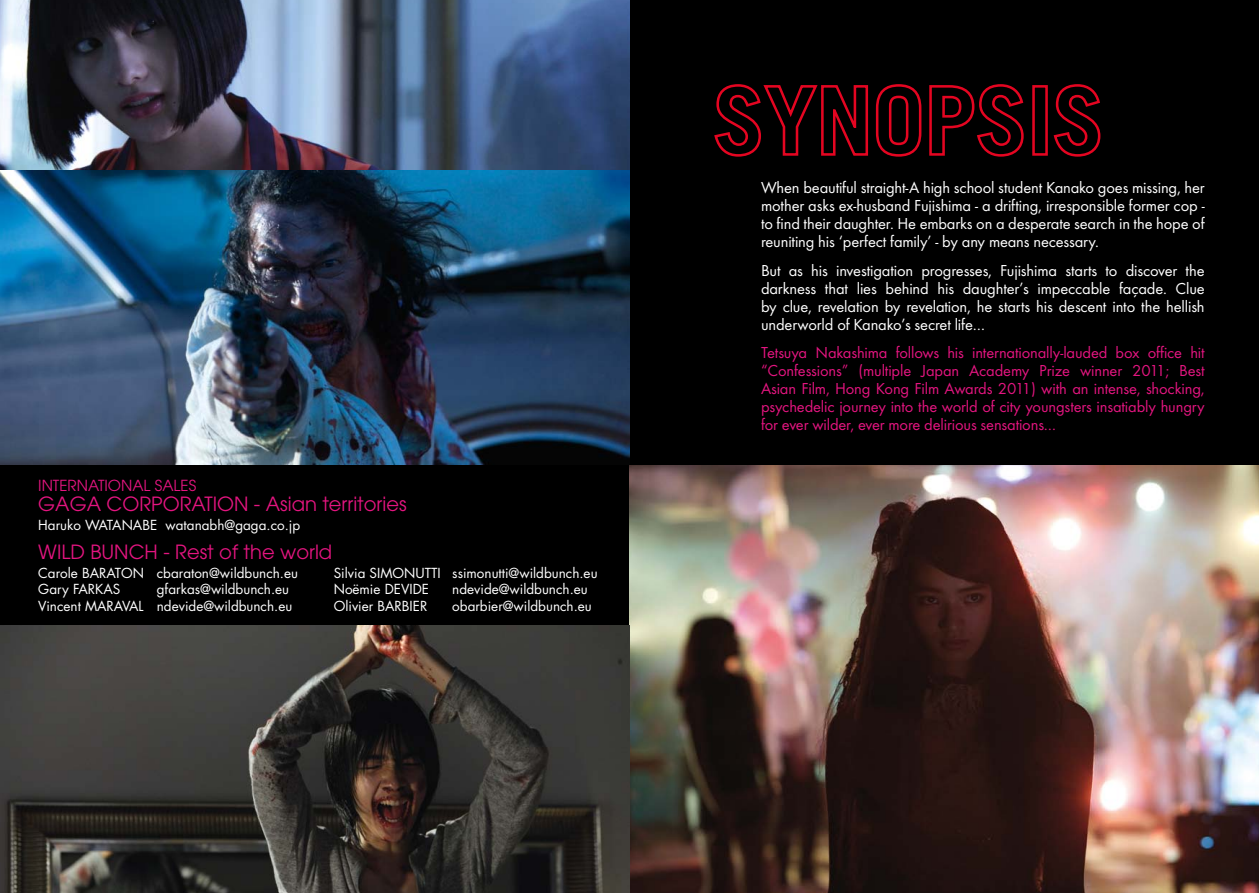
<style>
.page{position:relative;width:1259px;height:893px;background:#000}
.page>*{position:absolute;margin:0;border:0;box-sizing:border-box;transform-origin:0 0}
.t1{font:19.5px "Avant Garde";color:#e41580}
.t2{font:16.5px/18px "Futura T";letter-spacing:-.01em;color:#fff;text-align:justify}
.t3{font:16.5px/18px "Futura T";letter-spacing:-.01em;color:#e41580;text-align:justify}
.t4{font:15.15px "Avant Garde";color:#e41580}
.t5{font:13.5px/16.2px "Futura";color:#fff}
</style>
<div class="page">
<svg style="left:714px;top:84px;width:208px;height:73px"></svg>
<svg style="left:929px;top:84px;width:95px;height:73px"></svg>
<div style="left:1032px;top:85px;width:15px;height:71px;border:3px solid #e40521"></div>
<svg style="left:1053px;top:84px;width:48px;height:73px"></svg>
<img style="left:629px;top:466px;width:630px;height:427px">
<img style="left:0;top:0;width:629px;height:171px">
<img style="left:0;top:171px;width:629px;height:293px">
<img style="left:0;top:626px;width:629px;height:267px">
<p class="t4" style="left:38px;top:476px;width:159px">INTERNATIONAL SALES</p>
<p class="t1" style="left:38px;top:493px;width:370px">gaga corporati on - Asian territories</p>
<p class="t1" style="left:38px;top:540px;width:295px">WILD BUNCH - Rest of the world</p>
<p class="t5" style="left:38px;top:516px;width:70px">Haruko Watanabe</p>
<p class="t5" style="left:166px;top:516px;width:136px">watanabh@gaga.co.jp</p>
<p class="t5" style="left:38px;top:565px;width:261px">Carole BARATON cbaraton@wildbunch.eu<br>Gary FARKAS</p>
<p class="t5" style="left:38px;top:581px;width:255px;text-align:right">gfarkas@wildbunch.eu<br>Vincent MARAVAL ndevide@wildbunch.eu</p>
<p class="t5" style="left:334px;top:565px;width:265px">Silvia SIMONUTTI ssimonutti@wildbunch.eu<br>Noëmie DEVIDE</p>
<p class="t5" style="left:452px;top:581px;width:137px">ndevide@wildbunch.eu</p>
<p class="t5" style="left:334px;top:597px;width:95px">Olivier BARBIER</p>
<p class="t5" style="left:452px;top:597px;width:141px">obarbier@wildbunch.eu</p>
<p class="t2" style="left:761px;top:178px;width:445px">When beautiful straight-A high school student Kanako goes missing, her mother asks ex-husband Fujishima - a drifting, irresponsible former cop - to find their daughter. He embarks on a desperate search in the hope of reuniting his ‘perfect family’ - by any means necessary.</p>
<p class="t2" style="left:761px;top:261px;width:445px">But as his investigation progresses, Fujishima starts to discover the darkness that lies behind his daughter’s impeccable façade. Clue by clue, revelation by revelation, he starts his descent into the hellish underworld of Kanako’s secret life…</p>
<p class="t3" style="left:761px;top:343px;width:445px">Tetsuya Nakashima follows his internationally-lauded box office hit “Confessions” (multiple Japan Academy Prize winner 2011; Best Asian Film, Hong Kong Film Awards 2011) with an intense, shocking, psychedelic journey into the world of city youngsters insatiably hungry for ever wilder, ever more delirious sensations…</p>
</div>
